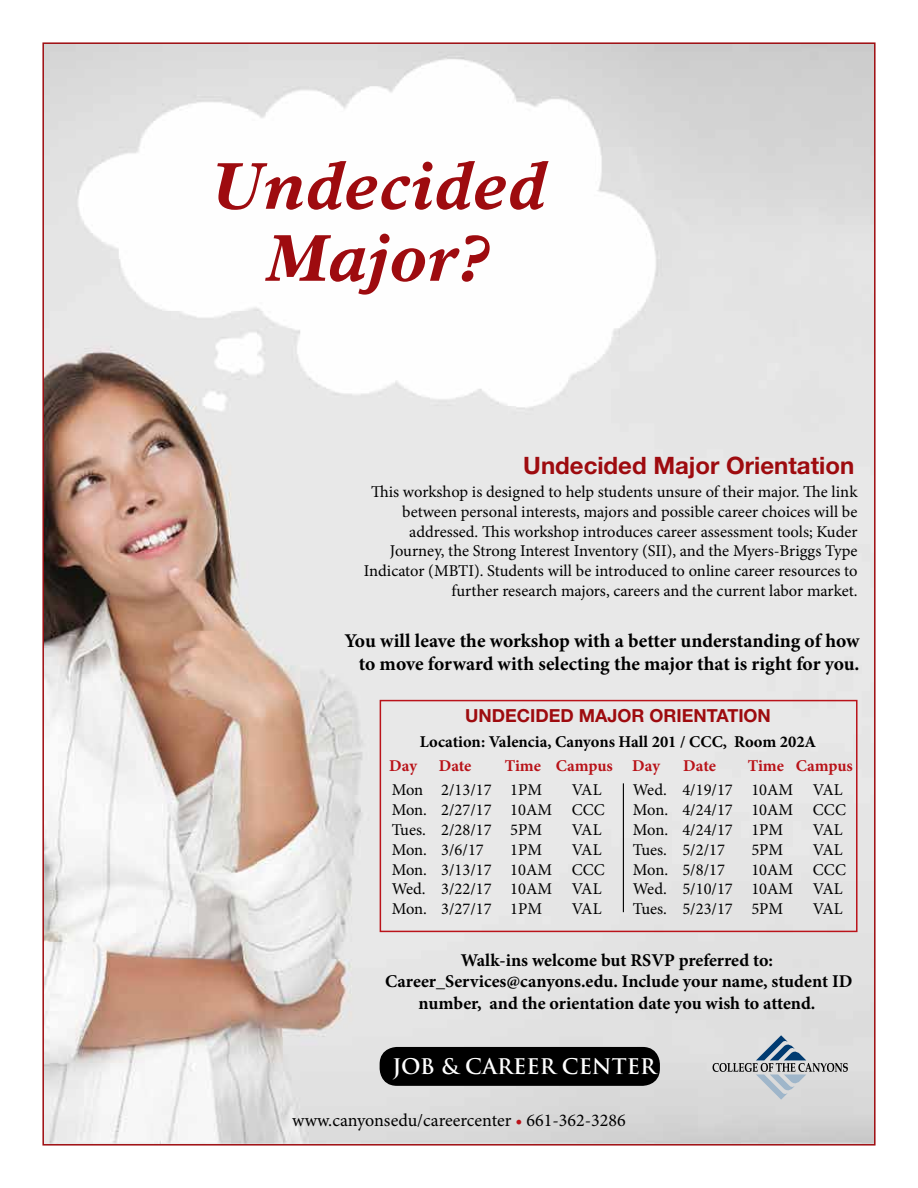
<style>
.page{position:relative;width:918px;height:1188px;background:#fff}
.page>*{position:absolute;margin:0;border:0;box-sizing:border-box;transform-origin:0 0}
.t1{font:italic 700 66px/72px "Times Europa";letter-spacing:.02em;color:#9e0b0f;text-align:center}
.t2{font:700 24px "Helvetica Neue";color:#9e0b0f}
.t3{font:700 21px "Trajan";color:#fff}
.t4{font:700 19.5px/23.4px "Minion Pro";color:#000;text-align:right}
.t5{font:700 18px/21.6px "Minion Pro";letter-spacing:-.005em;color:#000;text-align:center}
.t6{font:18px "Minion Pro";color:#000}
.t7{font:700 18px "Helvetica Neue";color:#9e0b0f}
.t8{font:16.5px/19.8px "Minion Pro";color:#000}
.t9{font:700 16.5px "Minion Pro";color:#000}
.t10{font:700 16.5px "Minion Pro";letter-spacing:-.005em;color:#b91319}
.s1{color:#ba131a}
</style>
<div class="page">
<img style="left:45px;top:45px;width:828px;height:1098px">
<div style="left:380px;top:1048px;width:279px;height:37px;background:#000;border-radius:16px"></div>
<div style="left:380px;top:1047px;width:280px;height:39px;border:2px solid #000;border-radius:16px"></div>
<svg style="left:713px;top:1035px;width:135px;height:65px;background:#c3c7cb"></svg>
<hr style="left:623px;top:783px;width:1px;height:129px;background:#000">
<div style="left:380px;top:700px;width:478px;height:232px;border:2px solid #ba131a"></div>
<h1 class="t1" style="left:214px;top:149px;width:333px">Undecided<br>Major?</h1>
<h2 class="t2" style="left:523px;top:450px;width:333px">Undecided Major Orientation</h2>
<p class="t8" style="left:364px;top:482px;width:495px;text-align:right">This workshop is designed to help students unsure of their major. The link between personal interests, majors and possible career choices will be addressed. This workshop introduces career assessment tools; Kuder Journey, the Strong Interest Inventory (SII), and the Myers-Briggs Type Indicator (MBTI). Students will be introduced to online career resources to further research majors, careers and the current labor market.</p>
<p class="t4" style="left:344px;top:629px;width:517px">You will leave the workshop with a better understanding of how to move forward with selecting the major that is right for you.</p>
<p class="t7" style="left:465px;top:705px;width:307px">UNDECIDED MAJOR ORIENTATION</p>
<p class="t9" style="left:420px;top:730px;width:398px">Location: Valencia, Canyons Hall 201 / CCC, Room 202A</p>
<p class="t10" style="left:389px;top:754px;width:29px">Day</p>
<p class="t10" style="left:439px;top:754px;width:34px">Date</p>
<p class="t10" style="left:505px;top:754px;width:157px">Time Campus Day</p>
<p class="t10" style="left:683px;top:754px;width:34px">Date</p>
<p class="t10" style="left:748px;top:754px;width:107px">Time Campus</p>
<p class="t8" style="left:392px;top:780px;width:152px">Mon 2/13/17 1PM</p>
<p class="t8" style="left:633px;top:780px;width:215px">Wed. 4/19/17 10AM VAL<br>Mon. 4/24/17 10AM CCC<br>Mon. 4/24/17 1PM</p>
<p class="t8" style="left:392px;top:780px;width:215px;text-indent:180px">VAL<br>Mon. 2/27/17 10AM CCC<br>Tues. 2/28/17 5PM</p>
<p class="t8" style="left:572px;top:820px;width:31px">VAL</p>
<p class="t8" style="left:813px;top:820px;width:31px">VAL</p>
<p class="t8" style="left:392px;top:840px;width:215px;text-indent:180px">VAL<br>Mon. 3/13/17 10AM CCC<br>Wed. 3/22/17 10AM VAL<br>Mon. 3/27/17 1PM</p>
<p class="t8" style="left:392px;top:840px;width:94px">Mon. 3/6/17</p>
<p class="t8" style="left:510px;top:840px;width:33px">1PM</p>
<p class="t8" style="left:572px;top:899px;width:31px">VAL</p>
<p class="t8" style="left:633px;top:840px;width:94px">Tues. 5/2/17</p>
<p class="t8" style="left:751px;top:840px;width:33px">5PM</p>
<p class="t8" style="left:813px;top:840px;width:31px">VAL</p>
<p class="t8" style="left:633px;top:859px;width:94px">Mon. 5/8/17</p>
<p class="t8" style="left:633px;top:859px;width:215px;text-indent:119px">10AM CCC<br>Wed. 5/10/17 10AM VAL<br>Tues. 5/23/17 5PM</p>
<p class="t8" style="left:813px;top:899px;width:31px">VAL</p>
<p class="t5" style="left:385px;top:949px;width:469px">Walk-ins welcome but RSVP preferred to:<br>Career_Services@canyons.edu. Include your name, student ID number, and the orientation date you wish to attend.</p>
<p class="t3" style="left:393px;top:1054px;width:265px">JOB &amp; CAREER CENTER</p>
<p class="t6" style="left:292px;top:1109px;width:335px">www.canyonsedu/careercenter <span class="s1">•</span> 661-362-3286</p>
</div>
